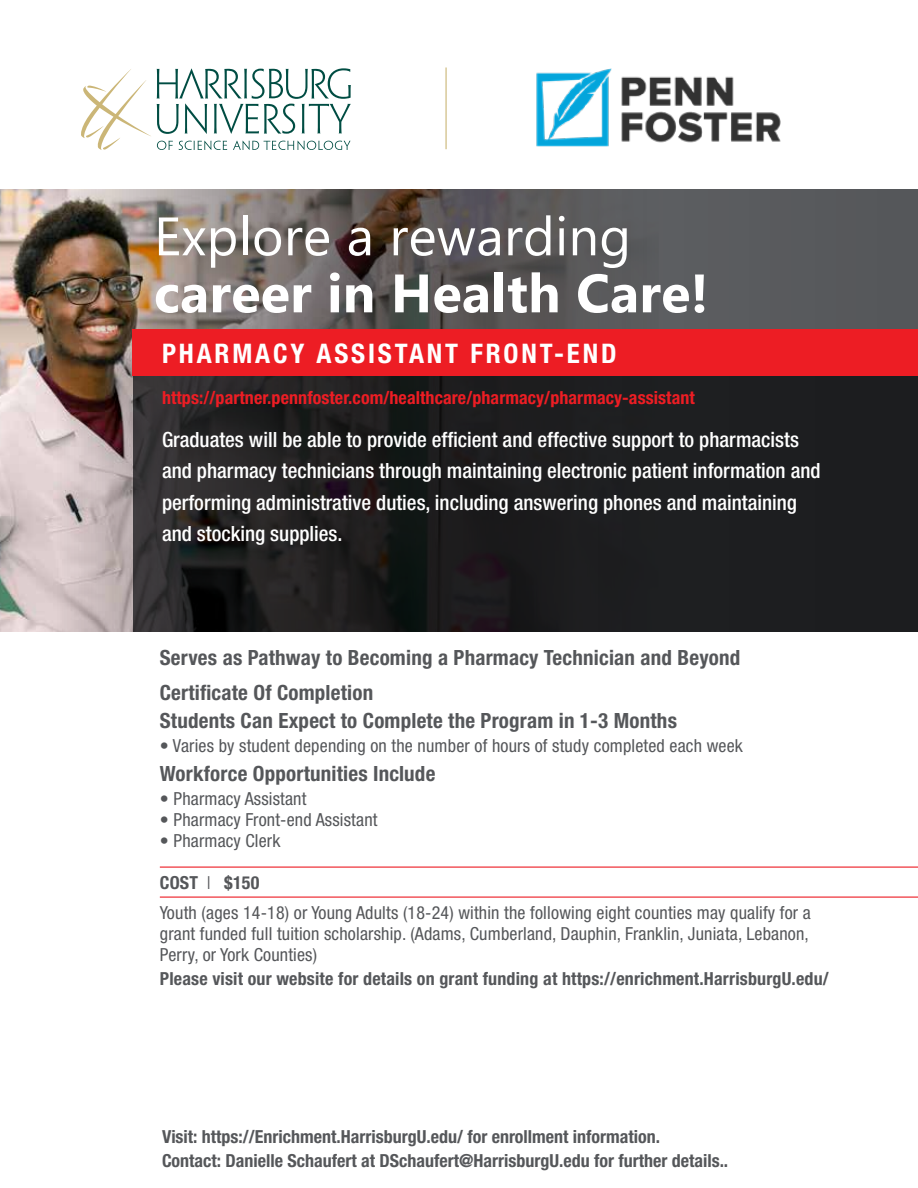
<style>
.page{position:relative;width:918px;height:1188px;background:#fff}
.page>*{position:absolute;margin:0;border:0;box-sizing:border-box;transform-origin:0 0}
.t1{font:700 54px "Lao UI";letter-spacing:.005em;color:#fff}
.t2{font:54px "Lao UI";letter-spacing:.005em;color:#fff}
.t3{font:700 condensed 27px "Helvetica Neue LT Std";letter-spacing:.105em;color:#fff}
.t4{font:500 condensed 21px/31.5px "Helvetica Neue LT Std";color:#fff}
.t5{font:700 condensed 21px/34.5px "Helvetica Neue LT Std";letter-spacing:.01em;color:#55575a}
.t6{font:condensed 18px/30px "Helvetica Neue LT Std";letter-spacing:.01em;color:#55575a}
.t7{font:700 condensed 18px/24px "Helvetica Neue LT Std";color:#55575a}
.t8{font:700 condensed 18px "Helvetica Neue LT Std";letter-spacing:.005em;color:#ed1d24}
.s1{font-weight:700}
.s2{font-weight:300}
</style>
<div class="page">
<img style="left:0;top:189px;width:53px;height:443px">
<svg style="left:53px;top:189px;width:865px;height:443px;background:#403d3d"></svg>
<div style="left:133px;top:329px;width:785px;height:47px;background:#ed1d24"></div>
<svg style="left:157px;top:68px;width:194px;height:66px"></svg>
<svg style="left:157px;top:141px;width:16px;height:9px"></svg>
<svg style="left:179px;top:141px;width:48px;height:9px"></svg>
<svg style="left:233px;top:141px;width:118px;height:9px"></svg>
<svg style="left:81px;top:69px;width:70px;height:81px"></svg>
<hr style="left:446px;top:68px;width:1px;height:81px;background:#cbb677">
<img style="left:536px;top:68px;width:245px;height:79px">
<hr style="left:160px;top:867px;width:758px;height:1px;background:#ed1d24">
<hr style="left:160px;top:897px;width:758px;height:1px;background:#ed1d24">
<h1 class="t2" style="left:154px;top:200px;width:479px">Explore a rewarding</h1>
<h1 class="t1" style="left:154px;top:257px;width:556px">career in Health Care!</h1>
<h2 class="t3" style="left:162px;top:337px;width:456px">PHARMACY ASSISTANT FRONT-END</h2>
<p class="t8" style="left:162px;top:386px;width:534px">https://partner.pennfoster.com/healthcare/pharmacy/pharmacy-assistant</p>
<p class="t4" style="left:162px;top:424px;width:660px">Graduates will be able to provide efficient and effective support to pharmacists and pharmacy technicians through maintaining electronic patient information and performing administrative duties, including answering phones and maintaining and stocking supplies.</p>
<p class="t5" style="left:160px;top:640px;width:582px">Serves as Pathway to Becoming a Pharmacy Technician and Beyond<br>Certificate Of Completion</p>
<p class="t5" style="left:160px;top:703px;width:519px">Students Can Expect to Complete the Program in 1-3 Months</p>
<p class="t6" style="left:160px;top:731px;width:585px">• Varies by student depending on the number of hours of study completed each week</p>
<p class="t5" style="left:160px;top:756px;width:277px">Workforce Opportunities Include</p>
<p class="t6" style="left:160px;top:783px;width:148px">• Pharmacy Assistant</p>
<p class="t6" style="left:160px;top:804px;width:219px">• Pharmacy Front-end Assistant</p>
<p class="t6" style="left:160px;top:825px;width:122px">• Pharmacy Clerk</p>
<p class="t6" style="left:160px;top:867px;width:653px"><span class="s1">COST</span> <span class="s2">I</span> <span class="s1">$150<br></span>Youth (ages 14-18) or Young Adults (18-24) within the following eight counties may qualify for a</p>
<p class="t6" style="left:160px;top:923px;width:651px;line-height:21px">grant funded full tuition scholarship. (Adams, Cumberland, Dauphin, Franklin, Juniata, Lebanon,<br>Perry, or York Counties)</p>
<p class="t7" style="left:160px;top:966px;width:671px">Please visit our website for details on grant funding at https://enrichment.HarrisburgU.edu/</p>
<p class="t7" style="left:162px;top:1124px;width:568px">Visit: https://Enrichment.HarrisburgU.edu/ for enrollment information.<br>Contact: Danielle Schaufert at DSchaufert@HarrisburgU.edu for further details..</p>
</div>
